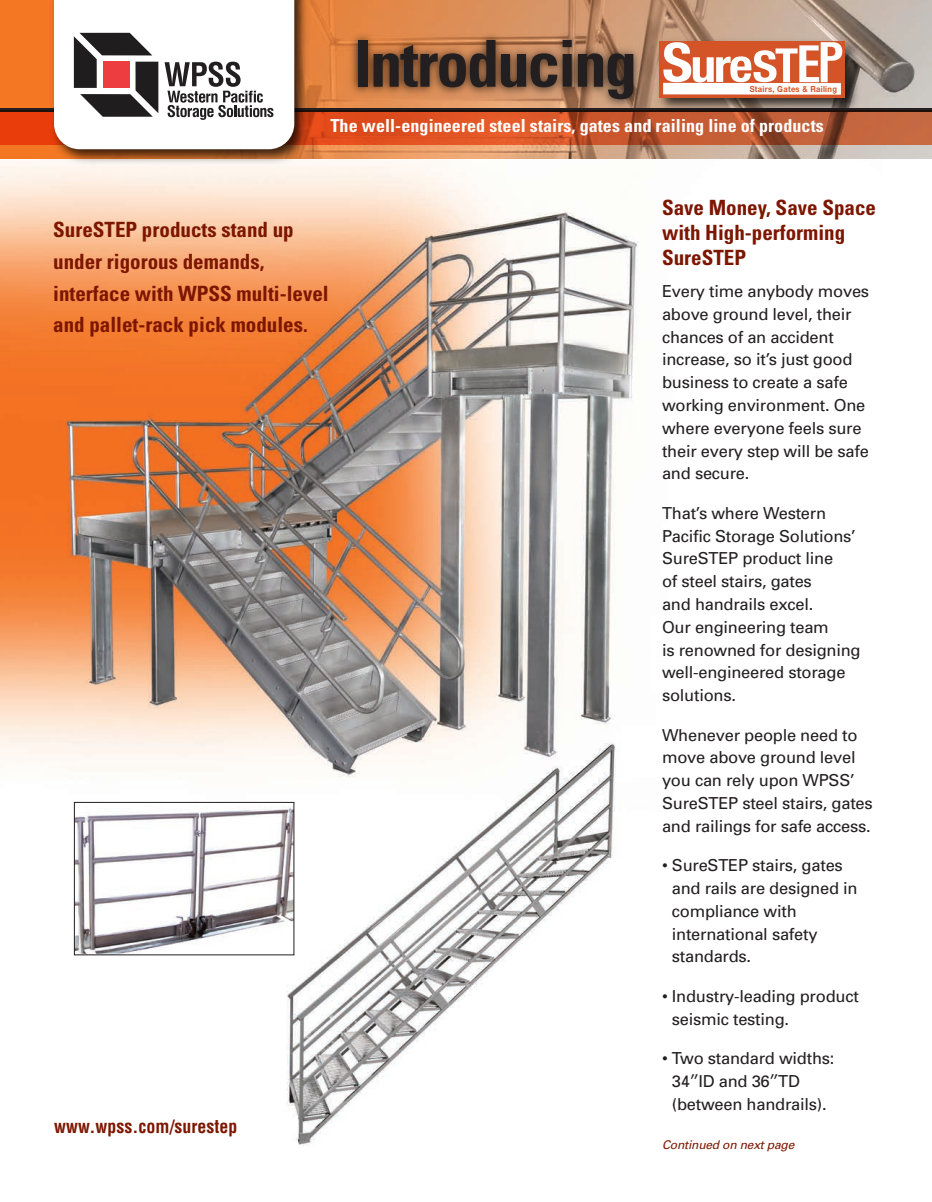
<style>
.page{position:relative;width:932px;height:1202px;background:#fff}
.page>*{position:absolute;margin:0;border:0;box-sizing:border-box;transform-origin:0 0}
.t1{font:700 condensed 64.8px "Univers";letter-spacing:-.03em;color:#231f20}
.t2{font:700 condensed 21px/25.2px "Univers";color:#7d1601}
.t3{font:700 condensed 18px "Univers";letter-spacing:.005em;color:#fff}
.t4{font:700 condensed 18px "Helvetica";color:#7d1601}
.t5{font:16.5px/22.8px "Univers";letter-spacing:-.015em;color:#231f20}
.t6{font:italic 12px "Univers";color:#7d1601}
.t7{font:700 8.4px "Helvetica Neue";letter-spacing:.04em;color:#d45327;scale:.9 1}
.s1{font-family:"Lucida Grande"}
</style>
<div class="page">
<img style="left:0;top:158px;width:882px;height:988px">
<img style="left:0;top:0;width:932px;height:158px">
<hr style="left:0;top:108px;width:932px;height:3px;background:#231f20">
<div style="left:0;top:110px;width:932px;height:34px;background:#f2672c;opacity:.8"></div>
<img style="left:47px;top:0;width:266px;height:169px">
<svg style="left:54px;top:0;width:240px;height:149px"></svg>
<img style="left:339px;top:20px;width:593px;height:120px">
<img style="left:648px;top:28px;width:229px;height:114px">
<svg style="left:658px;top:41px;width:186px;height:56px"></svg>
<div style="left:663px;top:83px;width:177px;height:12px;background:#fff"></div>
<svg style="left:663px;top:42px;width:179px;height:40px"></svg>
<img style="left:76px;top:804px;width:216px;height:149px">
<div style="left:74px;top:802px;width:220px;height:153px;border:1px solid #231f20"></div>
<p class="t1" style="left:354px;top:40px;width:285px">Introducing</p>
<p class="t7" style="left:749px;top:86px;width:98px">Stairs, Gates &amp; Railing</p>
<p class="t3" style="left:330px;top:118px;width:494px">The well-engineered steel stairs, gates and railing line of products</p>
<p class="t2" style="left:53px;top:219px;width:242px">SureSTEP products stand up</p>
<p class="t2" style="left:53px;top:251px;width:213px">under rigorous demands,</p>
<p class="t2" style="left:53px;top:282px;width:277px">interface with WPSS multi-level</p>
<p class="t2" style="left:53px;top:314px;width:256px">and pallet-rack pick modules.</p>
<p class="t4" style="left:54px;top:1119px;width:185px">www.wpss.com/surestep</p>
<p class="t2" style="left:662px;top:197px;width:215px">Save Money, Save Space with High-performing<br>SureSTEP</p>
<p class="t5" style="left:662px;top:281px;width:209px">Every time anybody moves above ground level, their chances of an accident increase, so it’s just good business to create a safe working environment. One where everyone feels sure their every step will be safe and secure.</p>
<p class="t5" style="left:662px;top:503px;width:200px">That’s where Western<br>Pacific Storage Solutions’<br>SureSTEP product line<br>of steel stairs, gates<br>and handrails excel.<br>Our engineering team<br>is renowned for designing well-engineered storage solutions.</p>
<p class="t5" style="left:662px;top:725px;width:212px">Whenever people need to move above ground level you can rely upon WPSS’<br>SureSTEP steel stairs, gates and railings for safe access.</p>
<p class="t5" style="left:671px;top:855px;width:187px;text-indent:-10px">• SureSTEP stairs, gates and rails are designed in compliance with international safety standards.</p>
<p class="t5" style="left:671px;top:986px;width:188px;text-indent:-10px">• Industry-leading product seismic testing.</p>
<p class="t5" style="left:671px;top:1048px;width:164px;text-indent:-10px">• Two standard widths:<br>34<span class="s1">″</span>ID and 36<span class="s1">″</span>TD (between handrails).</p>
<p class="t6" style="left:662px;top:1140px;width:136px">Continued on nextpage</p>
</div>
